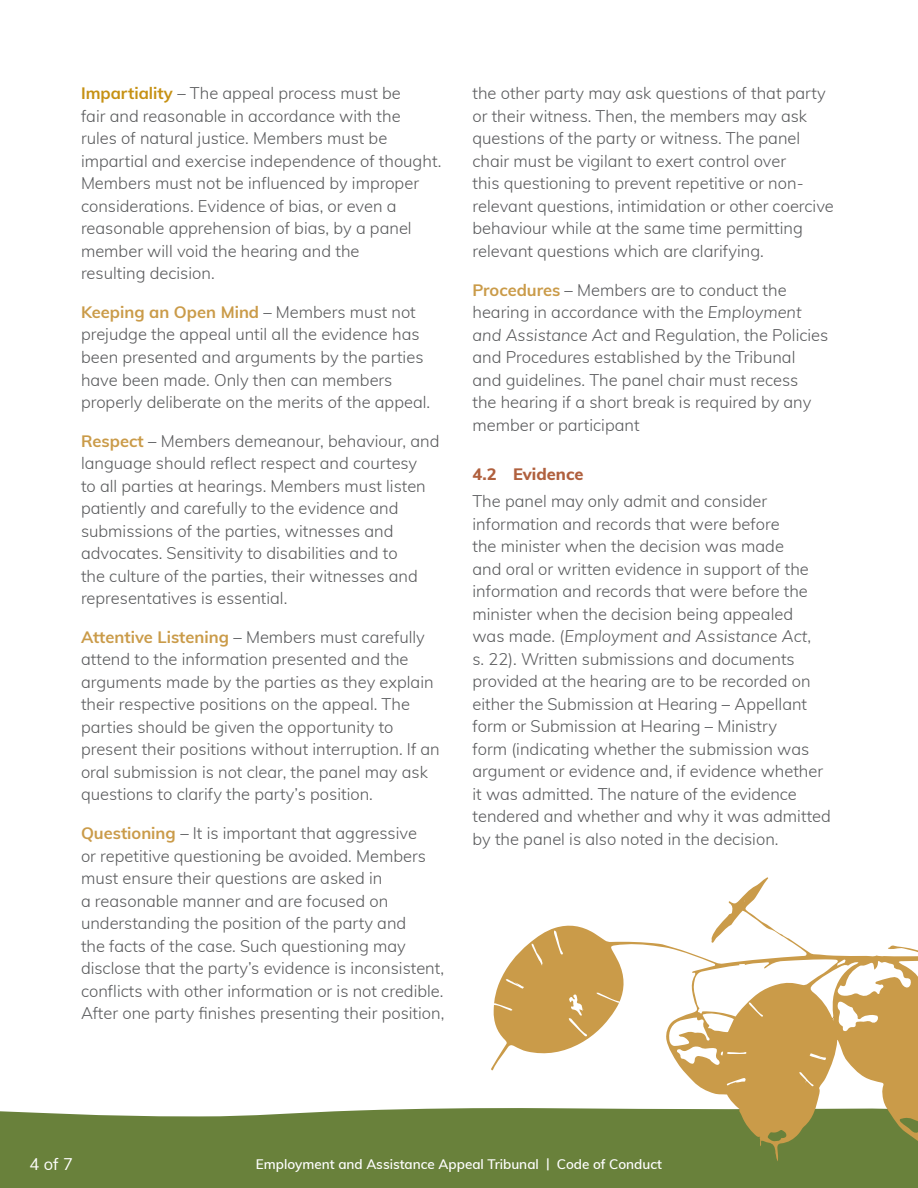
<style>
.page{position:relative;width:918px;height:1188px;background:#fff}
.page>*{position:absolute;margin:0;border:0;box-sizing:border-box;transform-origin:0 0}
.t1{font:300 16.5px/22.5px "Muli";color:#58595b}
.t2{font:800 16.5px "Muli";color:#b0603e}
.t3{font:16.5px "Muli";color:#fff}
.t4{font:600 13.5px "Muli";color:#fff}
.s1{font-weight:700;color:#c69113}
.s2{font-weight:700;color:#ca9b49}
.s3{font-style:italic}
</style>
<div class="page">
<div style="left:0;top:1108px;width:918px;height:80px;background:#69813b"></div>
<svg style="left:491px;top:877px;width:427px;height:287px"></svg>
<p class="t1" style="left:81px;top:81px;width:362px"><span class="s1">Impartiality</span> – The appeal process must be<br>fair and reasonable in accordance with the<br>rules of natural justice. Members must be impartial and exercise independence of thought.<br>Members must not be influenced by improper considerations. Evidence of bias, or even a reasonable apprehension of bias, by a panel member will void the hearing and the<br>resulting decision.</p>
<p class="t1" style="left:81px;top:300px;width:351px"><span class="s2">Keeping an Open Mind</span> – Members must not prejudge the appeal until all the evidence has been presented and arguments by the parties have been made. Only then can members properly deliberate on the merits of the appeal.</p>
<p class="t1" style="left:81px;top:429px;width:360px"><span class="s2">Respect</span> – Members demeanour, behaviour, and language should reflect respect and courtesy<br>to all parties at hearings. Members must listen patiently and carefully to the evidence and submissions of the parties, witnesses and advocates. Sensitivity to disabilities and to<br>the culture of the parties, their witnesses and representatives is essential.</p>
<p class="t1" style="left:81px;top:625px;width:360px"><span class="s2">Attentive Listening</span> – Members must carefully attend to the information presented and the arguments made by the parties as they explain their respective positions on the appeal. The parties should be given the opportunity to present their positions without interruption. If an oral submission is not clear, the panel may ask questions to clarify the party’s position.</p>
<p class="t1" style="left:81px;top:821px;width:365px"><span class="s2">Questioning</span> – It is important that aggressive<br>or repetitive questioning be avoided. Members must ensure their questions are asked in<br>a reasonable manner and are focused on understanding the position of the party and<br>the facts of the case. Such questioning may disclose that the party’s evidence is inconsistent, conflicts with other information or is not credible.<br>After one party finishes presenting their position,</p>
<p class="t1" style="left:472px;top:81px;width:363px">the other party may ask questions of that party or their witness. Then, the members may ask questions of the party or witness. The panel chair must be vigilant to exert control over<br>this questioning to prevent repetitive or non&shy;relevant questions, intimidation or other coercive behaviour while at the same time permitting relevant questions which are clarifying.</p>
<p class="t1" style="left:472px;top:278px;width:357px"><span class="s2">Procedures</span> – Members are to conduct the hearing in accordance with the <span class="s3">Employment and Assistance Act</span> and Regulation, the Policies and Procedures established by the Tribunal and guidelines. The panel chair must recess<br>the hearing if a short break is required by any member or participant</p>
<p class="t2" style="left:472px;top:462px;width:113px">4.2 Evidence</p>
<p class="t1" style="left:472px;top:489px;width:360px">The panel may only admit and consider information and records that were before<br>the minister when the decision was made<br>and oral or written evidence in support of the information and records that were before the minister when the decision being appealed<br>was made. (<span class="s3">Employment and Assistance Act</span>,<br>s. 22). Written submissions and documents provided at the hearing are to be recorded on either the Submission at Hearing – Appellant form or Submission at Hearing – Ministry<br>form (indicating whether the submission was argument or evidence and, if evidence whether it was admitted. The nature of the evidence tendered and whether and why it was admitted by the panel is also noted in the decision.</p>
<p class="t3" style="left:30px;top:1152px;width:45px">4 of 7</p>
<p class="t4" style="left:256px;top:1154px;width:408px">Employment and Assistance Appeal Tribunal | Code of Conduct</p>
</div>
